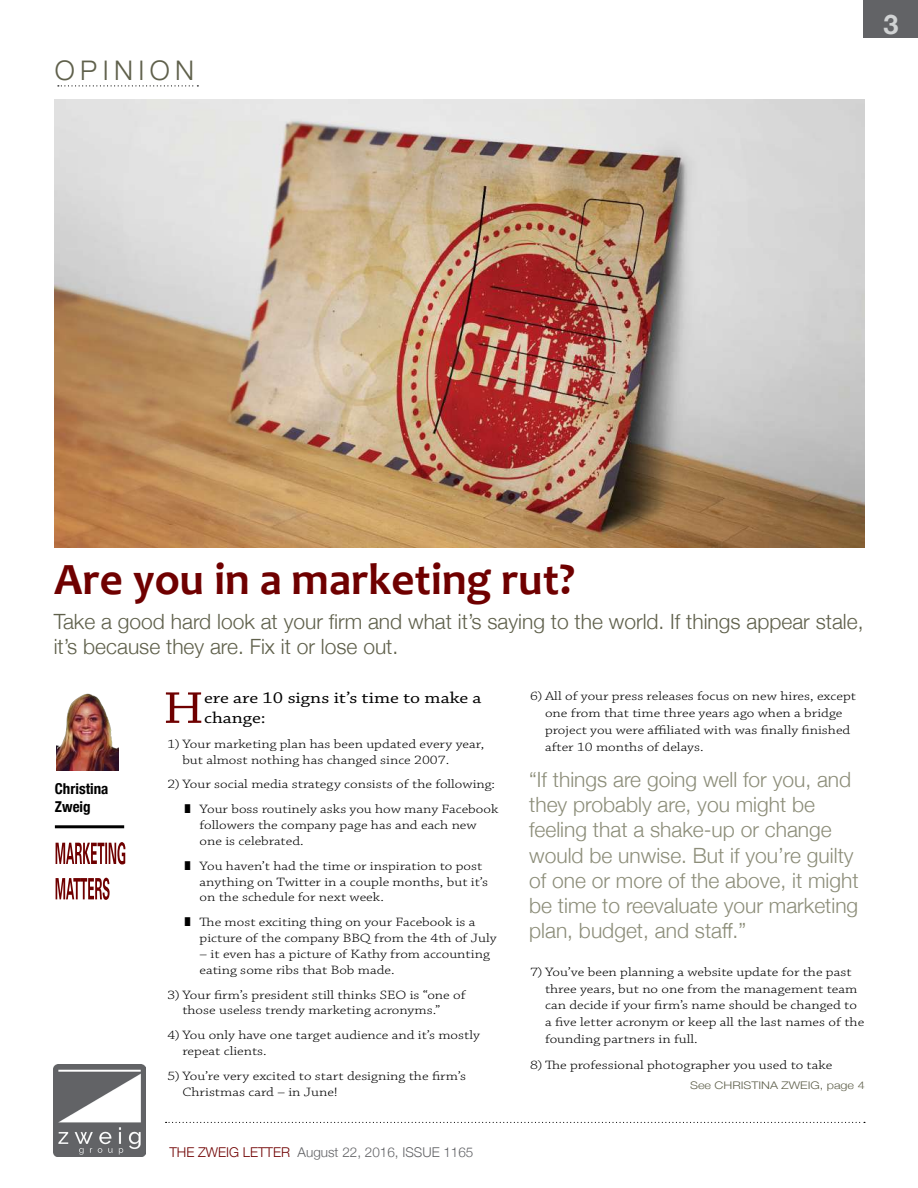
<style>
.page{position:relative;width:918px;height:1188px;background:#fff}
.page>*{position:absolute;margin:0;border:0;box-sizing:border-box;transform-origin:0 0}
.t1{font:46.95px "Chaparral Pro";color:#6f0000;scale:1.2 1}
.t2{font:700 45px "Candara";color:#6f0000}
.t3{font:300 27px "Helvetica Neue";letter-spacing:.2em;color:#5f604b}
.t4{font:700 27px "Helvetica Neue";color:#d1d3d4}
.t5{font:300 21px/25.2px "Helvetica Neue";color:#8c8d79}
.t6{font:300 21px/25.2px "Helvetica Neue";color:#5f604b}
.t7{font:16.5px/19.8px "Chaparral Pro";color:#000;scale:1.2 1}
.t8{font:700 condensed 15px/18px "Helvetica Neue";color:#000}
.t9{font:300 13.5px "Helvetica Neue";color:#626366}
.t10{font:300 12.75px/15.9px "Chaparral Pro";color:#000;scale:1.2 1}
.t11{font:300 10.5px "Helvetica Neue";color:#5f604b;scale:1.2 1}
.s1{color:#6f0000}
</style>
<div class="page">
<img style="left:53px;top:1064px;width:93px;height:92px">
<div style="left:864px;top:0;width:54px;height:38px;background:#626366"></div>
<svg style="left:166px;top:1122px;width:699px;height:1px"></svg>
<svg style="left:58px;top:85px;width:140px;height:1px"></svg>
<img style="left:57px;top:693px;width:61px;height:77px">
<hr style="left:55px;top:825px;width:69px;height:3px;background:#000">
<svg style="left:56px;top:878px;width:54px;height:22px"></svg>
<svg style="left:56px;top:842px;width:69px;height:22px"></svg>
<img style="left:55px;top:99px;width:810px;height:449px">
<h3 class="t3" style="left:55px;top:49px;width:141px">OPINION</h3>
<h3 class="t4" style="left:883px;top:3px;width:17px">3</h3>
<h2 class="t2" style="left:54px;top:551px;width:522px">Are you in a marketing rut?</h2>
<h3 class="t6" style="left:54px;top:608px;width:811px">Take a good hard look at your firm and what it’s saying to the world. If things appear stale, it’s because they are. Fix it or lose out.</h3>
<p class="t10" style="left:545px;top:689px;width:261px;line-height:16.8px;text-indent:-15px">6) All of your press releases focus on new hires, except one from that time three years ago when a bridge project you were affiliated with was finally finished after 10 months of delays.</p>
<h1 class="t1" style="left:163px;top:682px;width:36px">H</h1>
<p class="t7" style="left:204px;top:689px;width:233px">ere are 10 signs it’s time to make a change:</p>
<p class="t10" style="left:182px;top:736px;width:253px;text-indent:-15px">1) Your marketing plan has been updated every year, but almost nothing has changed since 2007.</p>
<p class="t10" style="left:167px;top:773px;width:277px;line-height:24.9px;text-align:right">2) Your social media strategy consists of the following: ❚ Your boss routinely asks you how many Facebook</p>
<p class="t10" style="left:200px;top:818px;width:232px">followers the company page has and each new one is celebrated.</p>
<p class="t10" style="left:200px;top:858px;width:242px;text-indent:-15px">❚ You haven’t had the time or inspiration to post anything on Twitter in a couple months, but it’s on the schedule for next week.</p>
<p class="t10" style="left:200px;top:915px;width:249px;text-indent:-15px">❚ The most exciting thing on your Facebook is a picture of the company BBQ from the 4th of July</p>
<p class="t10" style="left:200px;top:947px;width:243px">– it even has a picture of Kathy from accounting eating some ribs that Bob made.</p>
<p class="t10" style="left:182px;top:987px;width:238px;text-indent:-15px">3) Your firm’s president still thinks SEO is “one of those useless trendy marketing acronyms.”</p>
<p class="t10" style="left:182px;top:1028px;width:249px;text-indent:-15px">4) You only have one target audience and it’s mostly repeat clients.</p>
<p class="t10" style="left:182px;top:1069px;width:238px;text-indent:-15px">5) You’re very excited to start designing the firm’s<br>Christmas card – in June!</p>
<p class="t8" style="left:55px;top:779px;width:55px">Christina<br>Zweig</p>
<h3 class="t5" style="left:529px;top:765px;width:331px">“If things are going well for you, and they probably are, you might be feeling that a shake-up or change would be unwise. But if you’re guilty of one or more of the above, it might be time to reevaluate your marketing plan, budget, and staff.”</h3>
<p class="t10" style="left:545px;top:964px;width:268px;line-height:16.8px;text-indent:-15px">7) You’ve been planning a website update for the past three years, but no one from the management team can decide if your firm’s name should be changed to a five letter acronym or keep all the last names of the founding partners in full.</p>
<p class="t10" style="left:530px;top:1058px;width:253px">8) The professional photographer you used to take</p>
<p class="t11" style="left:690px;top:1077px;width:147px">See CHRISTINA ZWEIG, page 4</p>
<p class="t9" style="left:169px;top:1142px;width:306px"><span class="s1">THE ZWEIG LETTER</span> August 22, 2016, ISSUE 1165</p>
</div>
